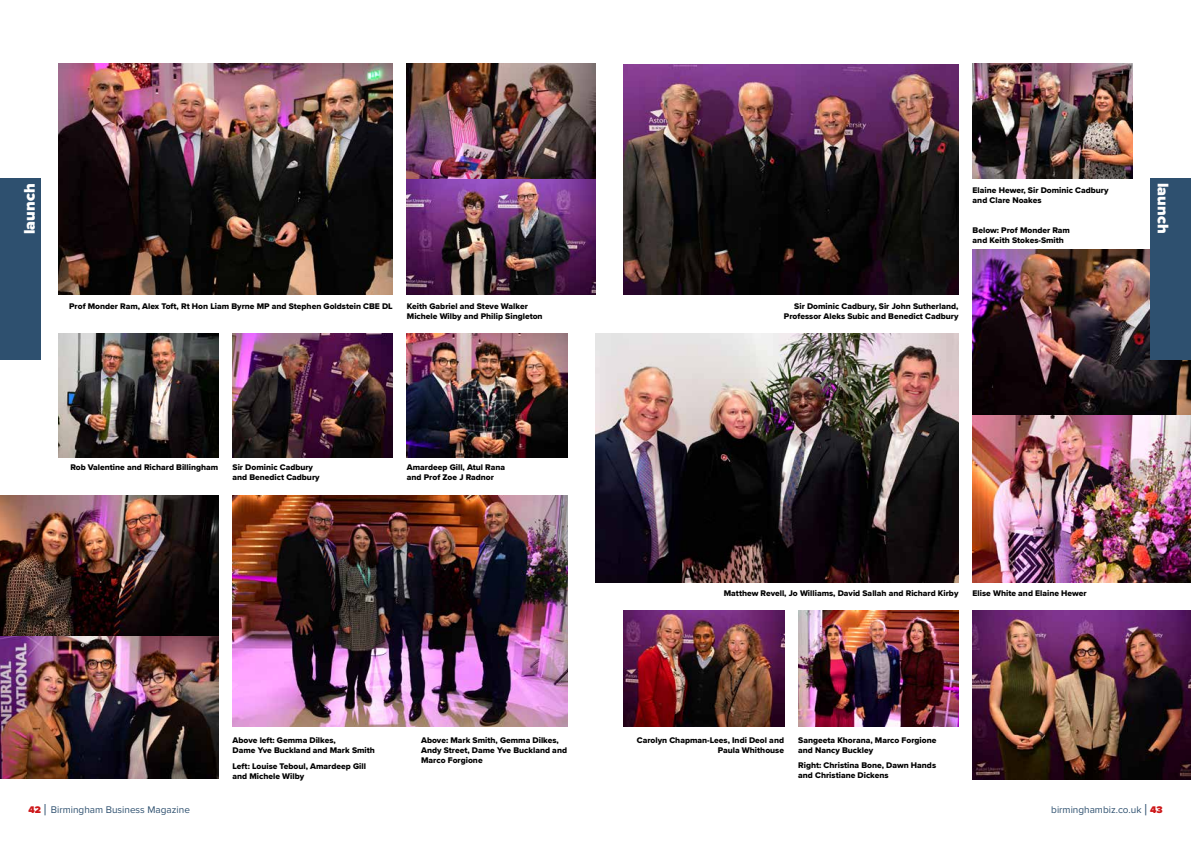
<style>
.page{position:relative;width:1191px;height:842px;background:#fff}
.page>*{position:absolute;margin:0;border:0;box-sizing:border-box;transform-origin:0 0}
.t1{font:900 16px "Proxima Nova";color:#fff}
.t2{font:10px "Proxima Nova";color:#2e506f}
.t3{font:8.5px/10px "Proxima Nova Extrabld";color:#000}
.s1{font-weight:900;color:#cd1719}
.s2{font-size:16px}
</style>
<div class="page">
<img style="left:972px;top:250px;width:219px;height:332px">
<div style="left:1150px;top:179px;width:41px;height:181px;background:#2e506f"></div>
<div style="left:0;top:179px;width:41px;height:181px;background:#2e506f"></div>
<img style="left:58px;top:64px;width:335px;height:231px">
<img style="left:407px;top:64px;width:188px;height:231px">
<img style="left:407px;top:333px;width:160px;height:125px">
<img style="left:972px;top:611px;width:219px;height:168px">
<img style="left:58px;top:333px;width:160px;height:125px">
<img style="left:232px;top:333px;width:161px;height:125px">
<img style="left:0;top:496px;width:218px;height:282px">
<img style="left:624px;top:64px;width:334px;height:230px">
<img style="left:595px;top:333px;width:363px;height:249px">
<img style="left:232px;top:496px;width:335px;height:231px">
<img style="left:624px;top:611px;width:160px;height:116px">
<img style="left:798px;top:611px;width:160px;height:116px">
<img style="left:972px;top:63px;width:160px;height:116px">
<h1 class="t1" style="left:17px;top:234px;width:52px;rotate:-90deg">launch</h1>
<h1 class="t1" style="left:1175px;top:183px;width:52px;rotate:90deg">launch</h1>
<p class="t3" style="left:972px;top:185px;width:137px">Elaine Hewer, Sir Dominic Cadbury and Clare Noakes</p>
<p class="t3" style="left:972px;top:225px;width:99px">Below: Prof Monder Ram and Keith Stokes-Smith</p>
<p class="t3" style="left:69px;top:301px;width:325px">Prof Monder Ram, Alex Toft, Rt Hon Liam Byrne MP and Stephen Goldstein CBE DL</p>
<p class="t3" style="left:407px;top:301px;width:137px">Keith Gabriel and Steve Walker<br>Michele Wilby and Philip Singleton</p>
<p class="t3" style="left:70px;top:462px;width:149px">Rob Valentine and Richard Billingham</p>
<p class="t3" style="left:232px;top:462px;width:89px">Sir Dominic Cadbury and Benedict Cadbury</p>
<p class="t3" style="left:407px;top:462px;width:100px">Amardeep Gill, Atul Rana and Prof Zoe J Radnor</p>
<p class="t3" style="left:784px;top:301px;width:176px;text-align:right">Sir Dominic Cadbury, Sir John Sutherland,<br>Professor Aleks Subic and Benedict Cadbury</p>
<p class="t3" style="left:724px;top:588px;width:236px">Matthew Revell, Jo Williams, David Sallah and Richard Kirby</p>
<p class="t3" style="left:972px;top:588px;width:116px">Elise White and Elaine Hewer</p>
<p class="t3" style="left:637px;top:735px;width:149px;text-align:right">Carolyn Chapman-Lees, Indi Deol and<br>Paula Whithouse</p>
<p class="t3" style="left:798px;top:735px;width:140px">Sangeeta Khorana, Marco Forgione and Nancy Buckley</p>
<p class="t3" style="left:421px;top:735px;width:147px">Above: Mark Smith, Gemma Dilkes,<br>Andy Street, Dame Yve Buckland and<br>Marco Forgione</p>
<p class="t3" style="left:232px;top:735px;width:144px">Above left: Gemma Dilkes,<br>Dame Yve Buckland and Mark Smith</p>
<p class="t3" style="left:232px;top:761px;width:135px">Left: Louise Teboul, Amardeep Gill and Michele Wilby</p>
<p class="t3" style="left:798px;top:760px;width:139px">Right: Christina Bone, Dawn Hands and Christiane Dickens</p>
<p class="t2" style="left:28px;top:802px;width:163px"><span class="s1">42</span> <span class="s2">|</span> Birmingham Business Magazine</p>
<p class="t2" style="left:1051px;top:802px;width:113px">birminghambiz.co.uk <span class="s2">|</span> <span class="s1">43</span></p>
</div>
